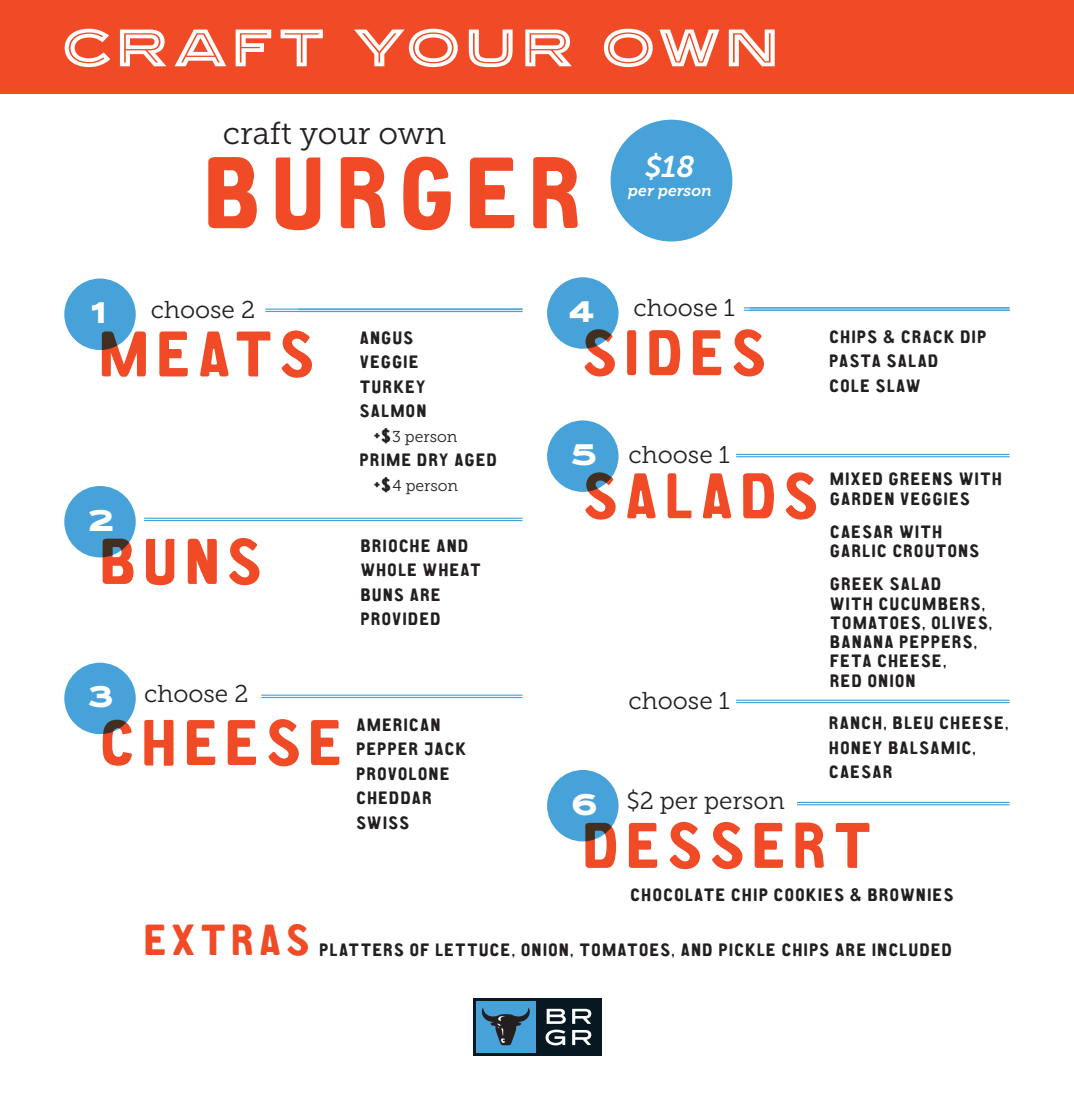
<style>
.page{position:relative;width:1074px;height:1104px;background:#fff}
.page>*{position:absolute;margin:0;border:0;box-sizing:border-box;transform-origin:0 0}
.t1{font:101.5px "CA Aires Pro";letter-spacing:.105em;color:#f04b26}
.t2{font:64.75px "CA Aires Pro";letter-spacing:.115em;color:#f04b26}
.t3{font:52.5px "Ronsard Crystal";letter-spacing:.155em;color:#fff}
.t4{font:43.75px "CA Aires Pro";letter-spacing:.115em;color:#f04b26}
.t5{font:31.68px "Museo Slab 300";color:#231f20}
.t6{font:italic 29.75px "Museo Slab 700";color:#fff}
.t7{font:800 29.57px "Ronsard Crystal";color:#fff}
.t8{font:24.32px "Museo Slab 300";color:#231f20}
.t9{font:18.03px/24.5px "CA Aires Pro";letter-spacing:.08em;color:#231f20}
.t10{font:15.75px "Museo Slab 300";color:#231f20}
.t11{font:italic 15.75px "Museo Slab 700";color:#fff}
.s1{font-family:"CA Aires Pro";font-size:18.03px}
</style>
<div class="page">
<div style="left:0;top:0;width:1074px;height:94px;background:#f04b26"></div>
<hr style="left:265px;top:308px;width:257px;height:1px;background:#47a2da">
<hr style="left:265px;top:311px;width:257px;height:1px;background:#47a2da">
<hr style="left:144px;top:517px;width:378px;height:1px;background:#47a2da">
<hr style="left:144px;top:520px;width:378px;height:1px;background:#47a2da">
<hr style="left:261px;top:694px;width:261px;height:1px;background:#47a2da">
<hr style="left:261px;top:696px;width:261px;height:2px;background:#47a2da">
<div style="left:64px;top:278px;width:72px;height:72px;background:#47a2da;border-radius:50%"></div>
<div style="left:64px;top:486px;width:72px;height:71px;background:#47a2da;border-radius:50%"></div>
<div style="left:64px;top:662px;width:72px;height:72px;background:#47a2da;border-radius:50%"></div>
<div style="left:610px;top:120px;width:122px;height:121px;background:#47a2da;border-radius:50%"></div>
<hr style="left:744px;top:307px;width:265px;height:1px;background:#47a2da">
<hr style="left:744px;top:309px;width:265px;height:2px;background:#47a2da">
<hr style="left:736px;top:453px;width:273px;height:2px;background:#47a2da">
<hr style="left:736px;top:456px;width:273px;height:1px;background:#47a2da">
<hr style="left:736px;top:699px;width:273px;height:1px;background:#47a2da">
<hr style="left:736px;top:701px;width:273px;height:2px;background:#47a2da">
<hr style="left:797px;top:801px;width:212px;height:1px;background:#47a2da">
<hr style="left:797px;top:804px;width:212px;height:1px;background:#47a2da">
<div style="left:547px;top:277px;width:71px;height:71px;background:#47a2da;border-radius:50%"></div>
<div style="left:547px;top:420px;width:71px;height:72px;background:#47a2da;border-radius:50%"></div>
<div style="left:547px;top:769px;width:71px;height:72px;background:#47a2da;border-radius:50%"></div>
<div style="left:473px;top:997px;width:128px;height:58px;background:#071822"></div>
<div style="left:476px;top:1000px;width:60px;height:52px;background:#47a2da"></div>
<svg style="left:481px;top:1007px;width:49px;height:38px"></svg>
<svg style="left:545px;top:1029px;width:20px;height:16px"></svg>
<svg style="left:572px;top:1030px;width:19px;height:14px"></svg>
<svg style="left:546px;top:1008px;width:20px;height:15px"></svg>
<svg style="left:572px;top:1008px;width:19px;height:15px"></svg>
<h3 class="t3" style="left:64px;top:16px;width:714px">CRAFT YOUR OWN</h3>
<h3 class="t7" style="left:92px;top:294px;width:14px">1</h3>
<h3 class="t5" style="left:223px;top:116px;width:225px">craft your own</h3>
<h1 class="t1" style="left:206px;top:136px;width:379px">BURGER</h1>
<h3 class="t6" style="left:645px;top:150px;width:51px">$18</h3>
<p class="t11" style="left:628px;top:182px;width:86px">per person</p>
<h3 class="t8" style="left:151px;top:296px;width:106px">choose 2</h3>
<h3 class="t7" style="left:570px;top:293px;width:25px">4</h3>
<h3 class="t8" style="left:633px;top:294px;width:103px">choose 1</h3>
<h2 class="t2" style="left:100px;top:317px;width:216px">MEATS</h2>
<h3 class="t7" style="left:90px;top:502px;width:24px">2</h3>
<h2 class="t2" style="left:101px;top:525px;width:163px">BUNS</h2>
<p class="t9" style="left:360px;top:326px;width:68px">ANGUS<br>VEGGIE<br>TURKEY<br>SALMON</p>
<p class="t10" style="left:374px;top:427px;width:85px"><span class="s1">+$</span>3 person</p>
<p class="t9" style="left:360px;top:448px;width:138px">PRIME DRY AGED</p>
<p class="t10" style="left:374px;top:476px;width:86px"><span class="s1">+$</span>4 person</p>
<p class="t9" style="left:361px;top:534px;width:121px">BRIOCHE AND<br>WHOLE WHEAT<br>BUNS ARE<br>PROVIDED</p>
<h3 class="t7" style="left:90px;top:678px;width:25px">3</h3>
<h3 class="t8" style="left:144px;top:679px;width:106px">choose 2</h3>
<h2 class="t2" style="left:101px;top:706px;width:243px">CHEESE</h2>
<p class="t9" style="left:357px;top:713px;width:111px">AMERICAN<br>PEPPER JACK<br>PROVOLONE<br>CHEDDAR<br>SWISS</p>
<h2 class="t2" style="left:583px;top:316px;width:185px">SIDES</h2>
<h3 class="t7" style="left:572px;top:436px;width:25px">5</h3>
<h3 class="t8" style="left:628px;top:441px;width:103px">choose 1</h3>
<p class="t9" style="left:830px;top:325px;width:158px">CHIPS &amp; CRACK DIP<br>PASTA SALAD</p>
<p class="t9" style="left:830px;top:374px;width:92px">COLE SLAW</p>
<h2 class="t2" style="left:584px;top:459px;width:237px">SALADS</h2>
<p class="t9" style="left:830px;top:470px;width:173px;line-height:19.2px">MIXED GREENS WITH<br>GARDEN VEGGIES</p>
<p class="t9" style="left:830px;top:522px;width:150px;line-height:19.2px">CAESAR WITH<br>GARLIC CROUTONS</p>
<p class="t9" style="left:830px;top:575px;width:164px;line-height:19.2px">GREEK SALAD<br>WITH CUCUMBERS,<br>TOMATOES, OLIVES,<br>BANANA PEPPERS,<br>FETA CHEESE,<br>RED ONION</p>
<p class="t9" style="left:829px;top:711px;width:181px">RANCH, BLEU CHEESE,<br>HONEY BALSAMIC,<br>CAESAR</p>
<h3 class="t8" style="left:628px;top:687px;width:103px">choose 1</h3>
<h3 class="t7" style="left:572px;top:785px;width:26px">6</h3>
<h3 class="t8" style="left:627px;top:787px;width:159px">$2 per person</h3>
<h2 class="t2" style="left:584px;top:808px;width:289px">DESSERT</h2>
<p class="t9" style="left:631px;top:883px;width:324px">CHOCOLATE CHIP COOKIES &amp; BROWNIES</p>
<h3 class="t4" style="left:145px;top:914px;width:167px">EXTRAS</h3>
<p class="t9" style="left:320px;top:937px;width:634px">PLATTERS OF LETTUCE, ONION, TOMATOES, AND PICKLE CHIPS ARE INCLUDED</p>
</div>
